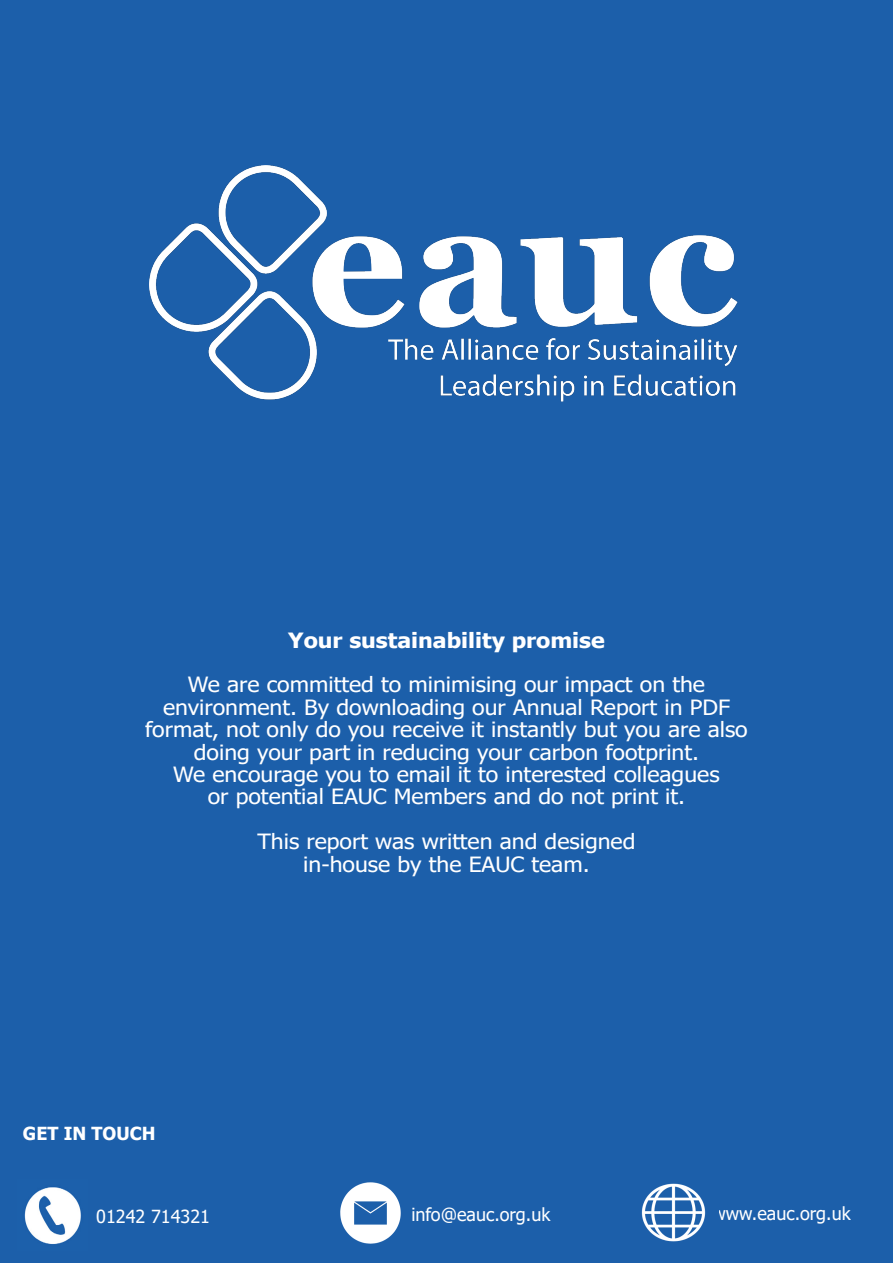
<style>
.page{position:relative;width:893px;height:1263px;background:#1c5faa}
.page>*{position:absolute;margin:0;border:0;box-sizing:border-box;transform-origin:0 0}
.t1{font:21px/22.4px "Tahoma";color:#fff;text-align:center;scale:1.1 1}
.t2{font:700 21px "Tahoma";color:#fff;scale:1.1 1}
.t3{font:18px "Tahoma";color:#fff}
.t4{font:700 18px "Tahoma";color:#fff}
</style>
<div class="page">
<img style="left:24px;top:1187px;width:57px;height:57px">
<img style="left:340px;top:1182px;width:61px;height:62px">
<img style="left:641px;top:1183px;width:65px;height:59px">
<img style="left:150px;top:166px;width:588px;height:236px">
<p class="t2" style="left:288px;top:625px;width:289px">Your sustainability promise</p>
<p class="t1" style="left:145px;top:675px;width:549px">We are committed to minimising our impact on the environment. By downloading our Annual Report in PDF format, not only do you receive it instantly but you are also doing your part in reducing your carbon footprint.</p>
<p class="t1" style="left:173px;top:764px;width:498px">We encourage you to email it to interested colleagues</p>
<p class="t1" style="left:208px;top:787px;width:436px">or potential EAUC Members and do not print it.</p>
<p class="t1" style="left:258px;top:832px;width:345px">This report was written and designed</p>
<p class="t1" style="left:303px;top:854px;width:262px">in-house by the EAUC team.</p>
<p class="t4" style="left:23px;top:1120px;width:134px">GET IN TOUCH</p>
<p class="t3" style="left:96px;top:1204px;width:115px">01242 714321</p>
<p class="t3" style="left:411px;top:1202px;width:141px">info@eauc.org.uk</p>
<p class="t3" style="left:712px;top:1201px;width:140px">www.eauc.org.uk</p>
</div>
